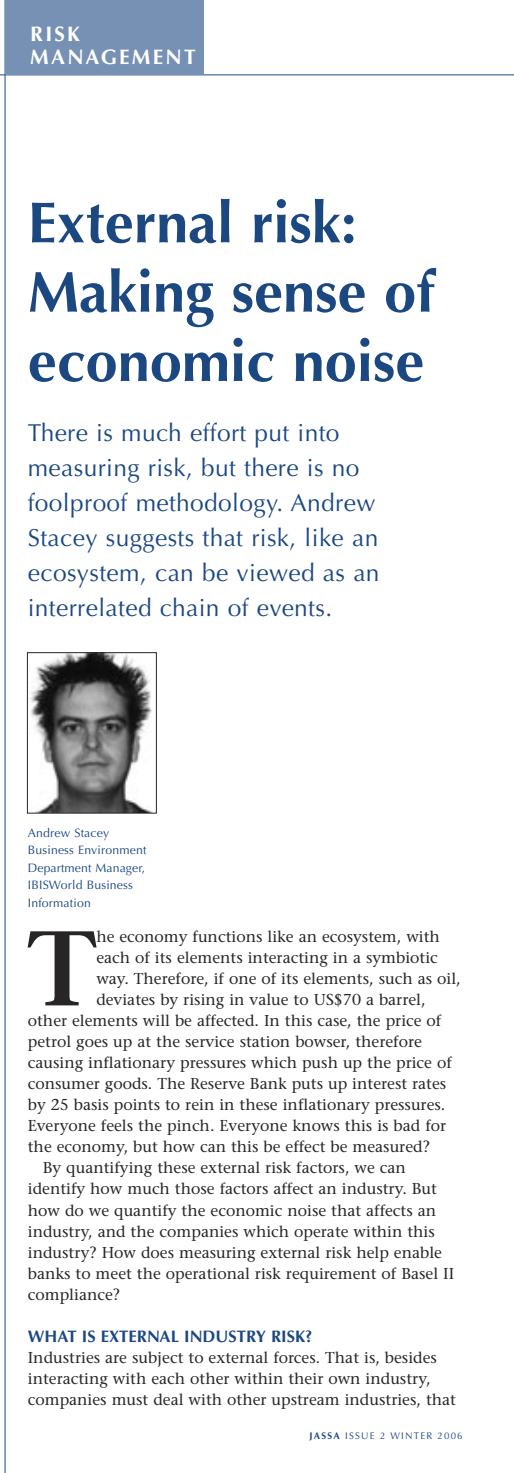
<style>
.page{position:relative;width:514px;height:1473px;background:#fff}
.page>*{position:absolute;margin:0;border:0;box-sizing:border-box;transform-origin:0 0}
.body_copy_dropcap{font:600 105.7px "Stone Serif";color:#272525}
.article_head{font:700 57.75px/69.3px "Optima";color:#1c4882}
.standfirst{font:24.5px/35px "Optima";letter-spacing:.015em;color:#1c4882}
.strap_left{font:700 21px/22.8px "Optima";letter-spacing:.105em;color:#fff}
.subhead_a{font:700 16.62px "Optima";color:#1c4882}
.body_copy_dropcap-2{font:15.75px "Stone Serif";color:#272525}
.body_copy_indent{font:15.75px/21px "Stone Serif";color:#272525}
.body_copy_fullout{font:15.75px/21px "Stone Serif";color:#272525}
.author_credit{font:12.25px/17.5px "Optima";letter-spacing:.015em;color:#1c4882}
.t1{font:9.62px "Optima";letter-spacing:.125em;color:#1c4882}
.s1{font-weight:700}
</style>
<div class="page">
<hr style="left:0;top:74px;width:514px;height:1px;background:#1c4882">
<hr style="left:5px;top:0;width:1px;height:1472px;background:#1c4882">
<div style="left:5px;top:0;width:199px;height:74px;background:#7791b4"></div>
<img style="left:30px;top:654px;width:122px;height:157px">
<div style="left:27px;top:652px;width:130px;height:161px;border:1px solid #272525"></div>
<p class="strap_left" style="left:30px;top:23px;width:167px">RISK<br>MANAGEMENT</p>
<p class="article_head" style="left:28px;top:189px;width:408px">External risk:<br>Making sense of economic noise</p>
<p class="standfirst" style="left:28px;top:415px;width:353px">There is much effort put into measuring risk, but there is no foolproof methodology. Andrew<br>Stacey suggests that risk, like an ecosystem, can be viewed as an interrelated chain of events.</p>
<p class="author_credit" style="left:28px;top:823px;width:83px">Andrew Stacey</p>
<p class="author_credit" style="left:28px;top:841px;width:120px">Business Environment<br>Department Manager,<br>IBISWorld Business<br>Information</p>
<p class="body_copy_dropcap" style="left:28px;top:905px;width:70px">T</p>
<p class="body_copy_dropcap-2" style="left:96px;top:927px;width:345px">he economy functions like an ecosystem, with</p>
<p class="body_copy_dropcap-2" style="left:96px;top:948px;width:343px">each of its elements interacting in a symbiotic</p>
<p class="body_copy_dropcap-2" style="left:96px;top:969px;width:366px">way. Therefore, if one of its elements, such as oil,</p>
<p class="body_copy_dropcap-2" style="left:96px;top:990px;width:331px">deviates by rising in value to US$70 a barrel,</p>
<p class="body_copy_dropcap-2" style="left:28px;top:1011px;width:415px">other elements will be affected. In this case, the price of</p>
<p class="body_copy_dropcap-2" style="left:28px;top:1032px;width:396px">petrol goes up at the service station bowser, therefore</p>
<p class="body_copy_dropcap-2" style="left:28px;top:1053px;width:426px">causing inflationary pressures which push up the price of</p>
<p class="body_copy_dropcap-2" style="left:28px;top:1074px;width:420px">consumer goods. The Reserve Bank puts up interest rates</p>
<p class="body_copy_dropcap-2" style="left:28px;top:1095px;width:419px">by 25 basis points to rein in these inflationary pressures.</p>
<p class="body_copy_dropcap-2" style="left:28px;top:1116px;width:420px">Everyone feels the pinch. Everyone knows this is bad for</p>
<p class="body_copy_dropcap-2" style="left:28px;top:1137px;width:404px">the economy, but how can this be effect be measured?</p>
<p class="body_copy_indent" style="left:28px;top:1157px;width:428px;text-indent:15px">By quantifying these external risk factors, we can identify how much those factors affect an industry. But how do we quantify the economic noise that affects an industry, and the companies which operate within this industry? How does measuring external risk help enable banks to meet the operational risk requirement of Basel II compliance?</p>
<p class="subhead_a" style="left:28px;top:1326px;width:286px">WHAT IS EXTERNAL INDUSTRY RISK?</p>
<p class="body_copy_fullout" style="left:28px;top:1346px;width:430px">Industries are subject to external forces. That is, besides interacting with each other within their own industry, companies must deal with other upstream industries, that</p>
<p class="t1" style="left:310px;top:1429px;width:154px"><span class="s1">JASSA</span> ISSUE 2 WINTER 2006</p>
</div>
